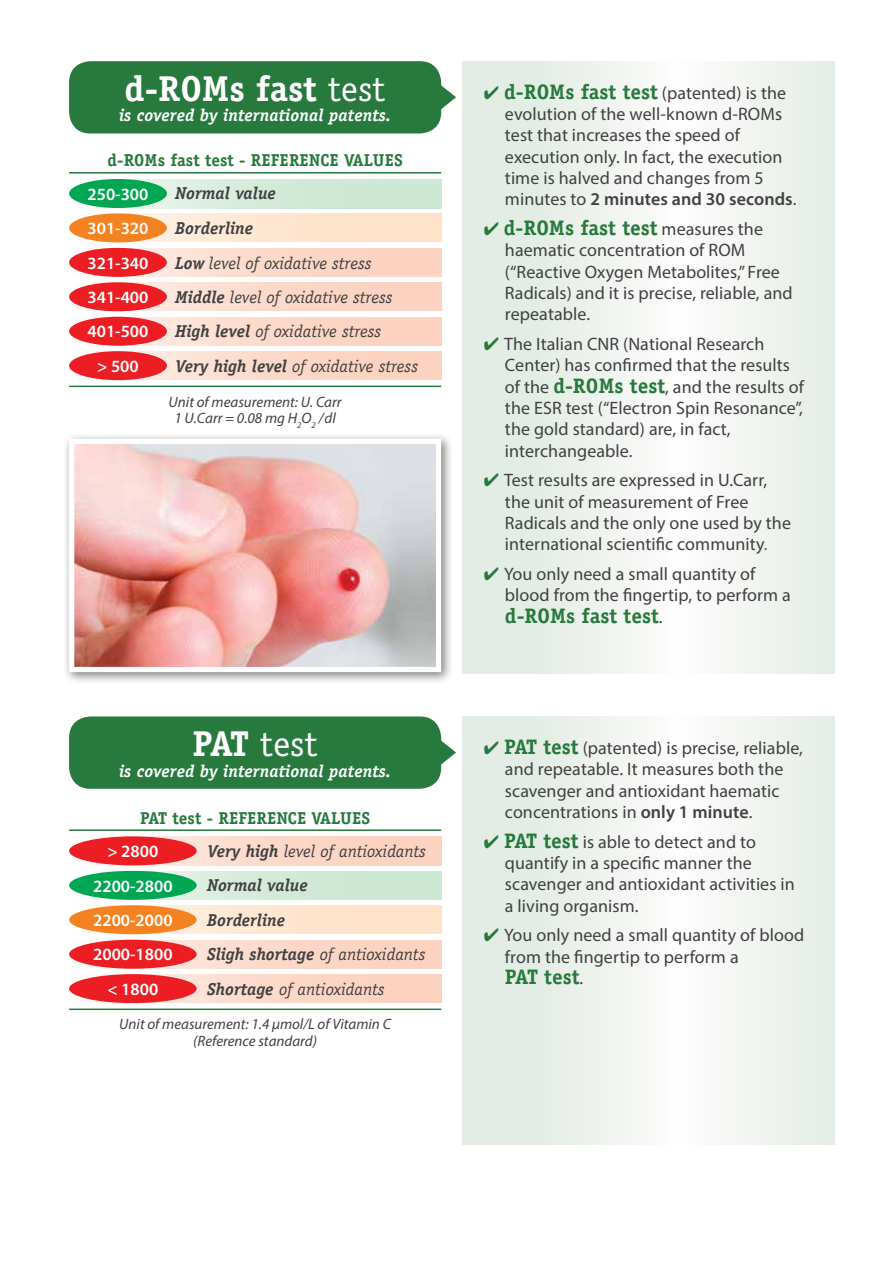
<style>
.page{position:relative;width:893px;height:1263px;background:#fff}
.page>*{position:absolute;margin:0;border:0;box-sizing:border-box;transform-origin:0 0}
.t1{font:700 36px "Officina Serif";color:#fff}
.t2{font:36px "Officina Serif";color:#fff}
.t3{font:700 21px "Officina Serif";color:#27793d}
.t4{font:18px/21.3px "Myriad Pro";letter-spacing:.005em;color:#414042}
.t5{font:italic 17.25px "Officina Serif";color:#414042}
.t6{font:600 17.25px "Myriad Pro";color:#fff}
.t7{font:italic 700 17.25px "Officina Serif";letter-spacing:.005em;color:#fff}
.t8{font:700 17.25px "Officina Serif";letter-spacing:.005em;color:#27793d}
.t9{font:italic 700 17.25px "Officina Serif";color:#414042}
.t10{font:italic 15px/16.5px "Myriad Pro";color:#414042;text-align:center}
.s1{font-weight:400}
.s2{font-weight:700}
.s3{color:#27793d}
.s4{font-family:"Officina Serif";font-weight:700;font-size:21px;color:#27793d}
.s5{font-weight:600}
.s6{font-family:"Myriad Pro";font-weight:400;font-size:18px;color:#414042}
.s7{color:#428247}
</style>
<div class="page">
<div style="left:69px;top:61px;width:372px;height:72px;background:#27793d;border-radius:21px"></div>
<svg style="left:462px;top:61px;width:372px;height:613px"></svg>
<svg style="left:70px;top:179px;width:371px;height:29px;background:#d4eada"></svg>
<div style="left:69px;top:179px;width:98px;height:29px;background:#00a651;border-radius:50%"></div>
<svg style="left:69px;top:213px;width:372px;height:29px;background:#fde6d1"></svg>
<div style="left:69px;top:213px;width:98px;height:29px;background:#f58220;border-radius:50%"></div>
<svg style="left:70px;top:248px;width:371px;height:29px;background:#fcdacb"></svg>
<div style="left:69px;top:248px;width:98px;height:29px;background:#ed1d24;border-radius:50%"></div>
<svg style="left:69px;top:282px;width:372px;height:29px;background:#fcdacb"></svg>
<div style="left:69px;top:282px;width:98px;height:29px;background:#ed1d24;border-radius:50%"></div>
<svg style="left:69px;top:317px;width:372px;height:29px;background:#fcdacb"></svg>
<div style="left:69px;top:317px;width:98px;height:29px;background:#ed1d24;border-radius:50%"></div>
<svg style="left:70px;top:351px;width:371px;height:29px;background:#fcdacb"></svg>
<div style="left:69px;top:351px;width:98px;height:29px;background:#ed1d24;border-radius:50%"></div>
<hr style="left:69px;top:172px;width:372px;height:2px;background:#27793d">
<hr style="left:69px;top:386px;width:372px;height:1px;background:#27793d">
<div style="left:63px;top:432px;width:391px;height:252px;background:#000;opacity:.5"></div>
<img style="left:75px;top:445px;width:360px;height:221px">
<div style="left:69px;top:439px;width:372px;height:233px;border:5px solid #fff"></div>
<svg style="left:441px;top:737px;width:15px;height:31px"></svg>
<div style="left:69px;top:716px;width:372px;height:73px;background:#27793d;border-radius:21px"></div>
<svg style="left:462px;top:716px;width:372px;height:428px"></svg>
<svg style="left:69px;top:836px;width:372px;height:29px;background:#fcd8c9"></svg>
<div style="left:69px;top:836px;width:128px;height:29px;background:#ed1d24;border-radius:50%"></div>
<div style="left:69px;top:871px;width:372px;height:29px;background:#cce7d3"></div>
<div style="left:69px;top:871px;width:128px;height:29px;background:#00a651;border-radius:50%"></div>
<div style="left:69px;top:905px;width:372px;height:29px;background:#fee2c9"></div>
<div style="left:69px;top:905px;width:128px;height:29px;background:#f58220;border-radius:50%"></div>
<svg style="left:69px;top:940px;width:372px;height:29px;background:#fcd8c9"></svg>
<div style="left:69px;top:940px;width:128px;height:29px;background:#ed1d24;border-radius:50%"></div>
<svg style="left:69px;top:974px;width:372px;height:29px;background:#fcd9ca"></svg>
<div style="left:69px;top:974px;width:128px;height:29px;background:#ed1d24;border-radius:50%"></div>
<hr style="left:69px;top:829px;width:372px;height:2px;background:#27793d">
<hr style="left:69px;top:1008px;width:372px;height:2px;background:#27793d">
<svg style="left:441px;top:82px;width:15px;height:31px"></svg>
<h1 class="t1" style="left:125px;top:66px;width:263px">d-ROMs fast <span class="s1">test</span></h1>
<p class="t7" style="left:119px;top:105px;width:274px">is covered by international patents.</p>
<p class="t8" style="left:108px;top:150px;width:297px">d-ROMs fast test - REFERENCE VALUES</p>
<p class="t6" style="left:88px;top:183px;width:62px">250-300</p>
<p class="t9" style="left:175px;top:183px;width:102px">Normal value</p>
<p class="t6" style="left:88px;top:217px;width:62px">301-320</p>
<p class="t9" style="left:175px;top:218px;width:79px">Borderline</p>
<p class="t6" style="left:88px;top:252px;width:62px">321-340</p>
<p class="t5" style="left:175px;top:253px;width:198px"><span class="s2">Low</span> level of oxidative stress</p>
<p class="t6" style="left:88px;top:286px;width:62px">341-400</p>
<p class="t5" style="left:175px;top:287px;width:219px"><span class="s2">Middle</span> level of oxidative stress</p>
<p class="t6" style="left:88px;top:321px;width:62px">401-500</p>
<p class="t5" style="left:175px;top:322px;width:208px"><span class="s2">High level</span> of oxidative stress</p>
<p class="t6" style="left:97px;top:355px;width:43px">&gt; 500</p>
<p class="t5" style="left:175px;top:356px;width:244px"><span class="s2">Very high level</span> of oxidative stress</p>
<p class="t10" style="left:169px;top:393px;width:174px">Unit of measurement: U. Carr<br>1 U.Carr = 0.08 mg H<sub>2</sub>O<sub>2</sub> /dl</p>
<h1 class="t2" style="left:192px;top:723px;width:127px"><span class="s2">PAT</span> test</h1>
<p class="t7" style="left:119px;top:760px;width:274px">is covered by international patents.</p>
<p class="t8" style="left:140px;top:807px;width:232px">PAT test - REFERENCE VALUES</p>
<p class="t6" style="left:107px;top:840px;width:52px">&gt; 2800</p>
<p class="t5" style="left:207px;top:841px;width:220px"><span class="s2">Very high</span> level of antioxidants</p>
<p class="t6" style="left:93px;top:875px;width:81px">2200-2800</p>
<p class="t9" style="left:207px;top:875px;width:102px">Normal value</p>
<p class="t6" style="left:93px;top:909px;width:81px">2200-2000</p>
<p class="t9" style="left:207px;top:909px;width:79px">Borderline</p>
<p class="t6" style="left:93px;top:943px;width:81px">2000-1800</p>
<p class="t5" style="left:207px;top:944px;width:220px"><span class="s2">Sligh shortage</span> of antioxidants</p>
<p class="t6" style="left:107px;top:978px;width:52px">&lt; 1800</p>
<p class="t5" style="left:207px;top:979px;width:179px"><span class="s2">Shortage</span> of antioxidants</p>
<p class="t10" style="left:119px;top:1016px;width:273px">Unit of measurement: 1.4 μmol/L of Vitamin C (Reference standard)</p>
<p class="t4" style="left:505px;top:82px;width:293px;text-indent:-21px"><span class="s3">✔</span> <span class="s4">d-ROMs fast test</span> (patented) is the evolution of the well-known d-ROMs test that increases the speed of execution only. In fact, the execution time is halved and changes from 5 minutes to <span class="s5">2 minutes and 30 seconds</span>.</p>
<p class="t3" style="left:484px;top:215px;width:281px">✔ d-ROMs fast test <span class="s6">measures the</span></p>
<p class="t4" style="left:505px;top:239px;width:289px">haematic concentration of ROM (“Reactive Oxygen Metabolites,” Free<br>Radicals) and it is precise, reliable, and repeatable.</p>
<p class="t4" style="left:505px;top:333px;width:301px;text-indent:-21px"><span class="s3">✔</span> The Italian CNR (National Research Center) has confirmed that the results of the <span class="s4">d-ROMs test</span>, and the results of the ESR test (“Electron Spin Resonance”, the gold standard) are, in fact, interchangeable.</p>
<p class="t4" style="left:505px;top:469px;width:288px;text-indent:-21px"><span class="s3">✔</span> Test results are expressed in U.Carr, the unit of measurement of Free Radicals and the only one used by the international scientific community<span class="s7">.</span></p>
<p class="t4" style="left:505px;top:563px;width:287px;text-indent:-21px"><span class="s3">✔</span> You only need a small quantity of blood from the fingertip, to perform a</p>
<p class="t3" style="left:505px;top:602px;width:159px">d-ROMs fast test<span class="s6">.</span></p>
<p class="t4" style="left:505px;top:737px;width:299px;text-indent:-21px"><span class="s3">✔</span> <span class="s4">PAT test</span> (patented) is precise, reliable, and repeatable. It measures both the scavenger and antioxidant haematic concentrations in <span class="s5">only 1 minute</span>.</p>
<p class="t4" style="left:505px;top:831px;width:291px;text-indent:-21px"><span class="s3">✔</span> <span class="s4">PAT test</span> is able to detect and to quantify in a specific manner the scavenger and antioxidant activities in a living organism.</p>
<p class="t4" style="left:505px;top:924px;width:301px;text-indent:-21px"><span class="s3">✔</span> You only need a small quantity of blood from the fingertip to perform a</p>
<p class="t3" style="left:505px;top:964px;width:80px">PAT test<span class="s6">.</span></p>
</div>
